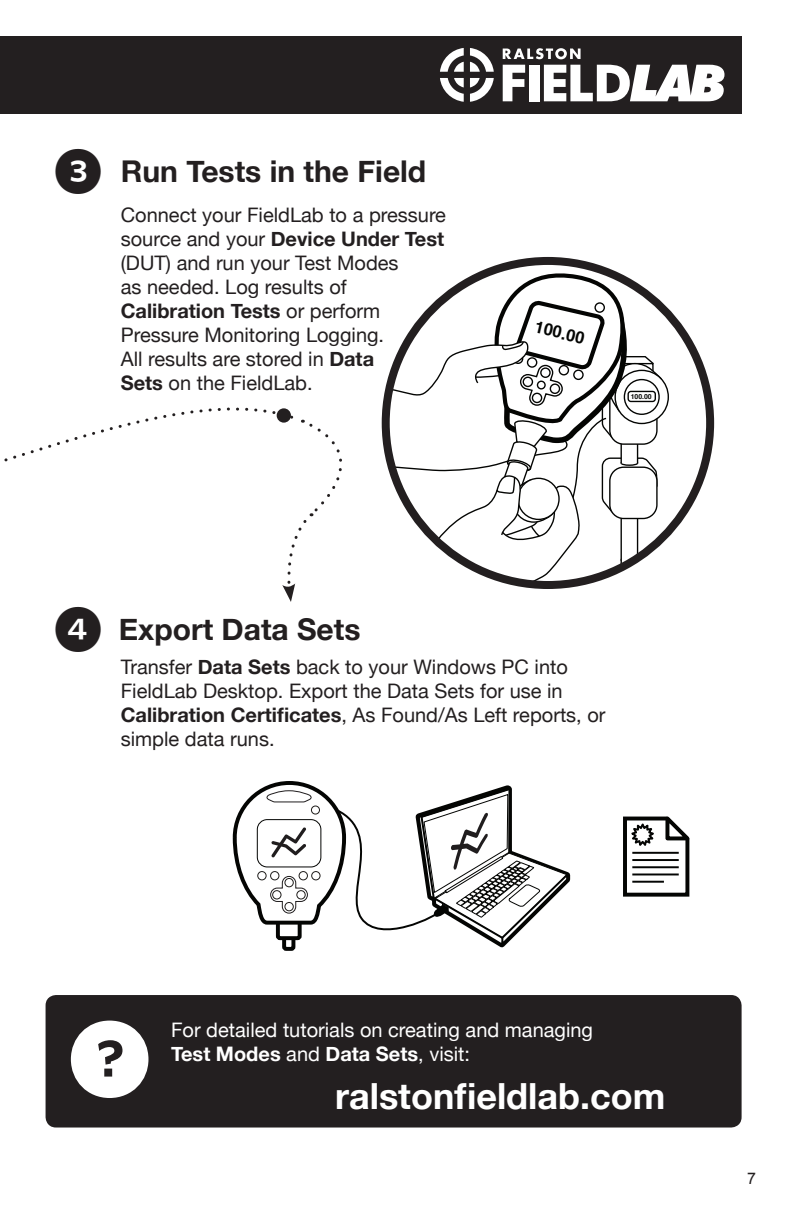
<style>
.page{position:relative;width:792px;height:1224px;background:#fff}
.page>*{position:absolute;margin:0;border:0;box-sizing:border-box;transform-origin:0 0}
.t1{font:82.4px "Whitney Index Black Round Bd";color:#fff}
.t2{font:48px "Whitney Index Black Round Bd";color:#231f20}
.t3{font:700 36px "Helvetica Neue";color:#fff}
.t4{font:700 30px "Helvetica Neue";color:#231f20}
.t5{font:20px/24px "Helvetica Neue";color:#231f20}
.t6{font:20px/24px "Helvetica Neue";color:#fff}
.t7{font:700 16.6px "Helvetica";color:#040503}
.t8{font:16px "Arial";color:#231f20}
.t9{font:700 7px "Helvetica";color:#040503}
.s1{font-weight:700}
</style>
<div class="page">
<div style="left:0;top:36px;width:742px;height:78px;background:#231f20"></div>
<svg style="left:623px;top:816px;width:67px;height:81px"></svg>
<svg style="left:232px;top:781px;width:339px;height:170px"></svg>
<svg style="left:386px;top:261px;width:324px;height:324px"></svg>
<div style="left:382px;top:257px;width:332px;height:332px;border:8px solid #231f20;border-radius:50%"></div>
<svg style="left:4px;top:407px;width:290px;height:55px"></svg>
<svg style="left:282px;top:420px;width:60px;height:182px"></svg>
<div style="left:277px;top:408px;width:14px;height:15px;background:#231f20;border-radius:50%"></div>
<div style="left:47px;top:997px;width:693px;height:129px;background:#231f20;border-radius:9px"></div>
<div style="left:46px;top:995px;width:696px;height:133px;border:3px solid #231f20;border-radius:9px"></div>
<svg style="left:503px;top:48px;width:78px;height:11px"></svg>
<svg style="left:470px;top:78px;width:24px;height:24px"></svg>
<svg style="left:440px;top:48px;width:24px;height:24px"></svg>
<svg style="left:470px;top:48px;width:24px;height:24px"></svg>
<svg style="left:440px;top:78px;width:24px;height:24px"></svg>
<svg style="left:503px;top:65px;width:22px;height:36px"></svg>
<div style="left:529px;top:65px;width:10px;height:36px;background:#fff"></div>
<svg style="left:544px;top:65px;width:181px;height:36px"></svg>
<h2 class="t2" style="left:54px;top:149px;width:50px">3</h2>
<h3 class="t4" style="left:121px;top:148px;width:307px">Run Tests in the Field</h3>
<p class="t5" style="left:121px;top:204px;width:327px">Connect your FieldLab to a pressure source and your <span class="s1">Device Under Test </span>(DUT) and run your Test Modes<br>as needed. Log results of<br><span class="s1">Calibration Tests</span> or perform<br>Pressure Monitoring Logging.<br>All results are stored in <span class="s1">Data<br>Sets</span> on the FieldLab.</p>
<p class="t7" style="left:538px;top:314px;width:52px;rotate:13deg">100.00</p>
<p class="t9" style="left:631px;top:391px;width:23px">100.00</p>
<h2 class="t2" style="left:54px;top:607px;width:50px">4</h2>
<h3 class="t4" style="left:119px;top:606px;width:243px">Export Data Sets</h3>
<p class="t5" style="left:121px;top:656px;width:486px">Transfer <span class="s1">Data Sets</span> back to your Windows PC into FieldLab Desktop. Export the Data Sets for use in <span class="s1">Calibration Certificates</span>, As Found/As Left reports, or simple data runs.</p>
<h1 class="t1" style="left:68px;top:1021px;width:84px">?</h1>
<p class="t6" style="left:171px;top:1019px;width:423px">For detailed tutorials on creating and managing<br><span class="s1">Test Modes</span> and <span class="s1">Data Sets</span>, visit:</p>
<h3 class="t3" style="left:335px;top:1068px;width:332px">ralstonfieldlab.com</h3>
<p class="t8" style="left:747px;top:1168px;width:10px">7</p>
</div>
